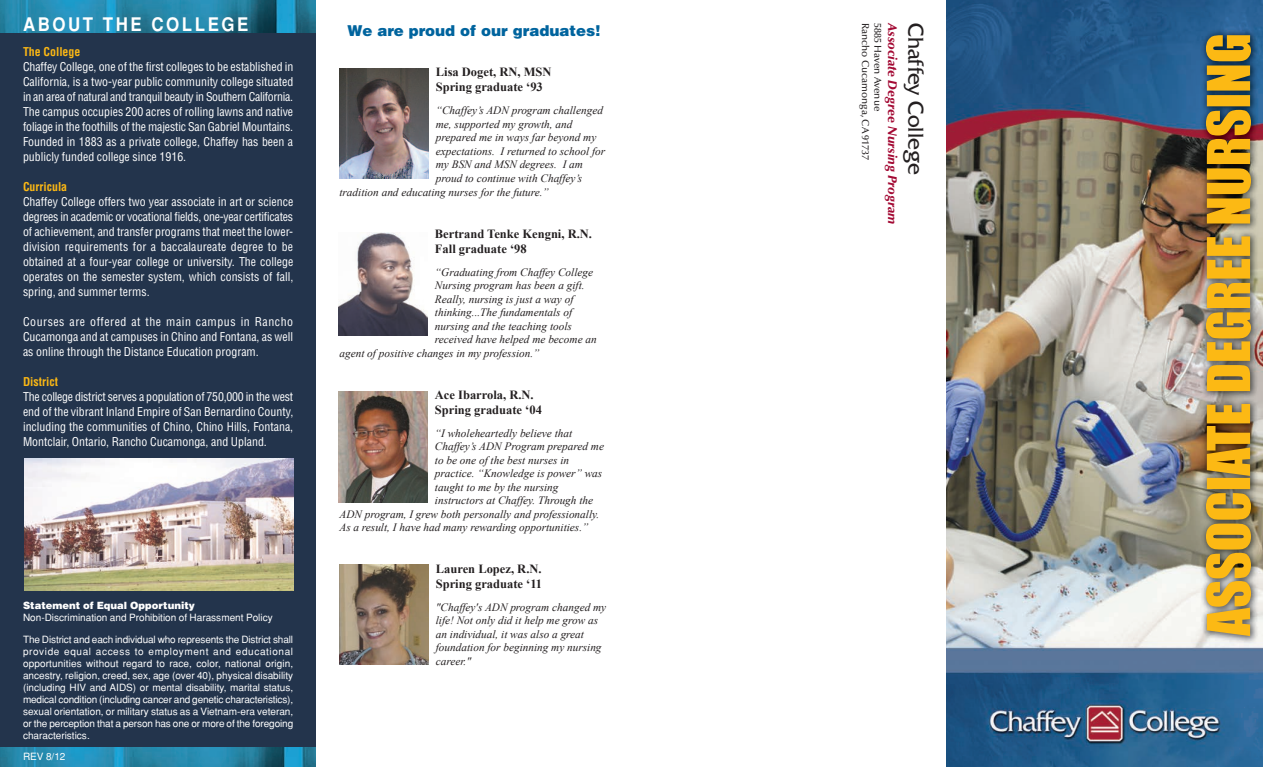
<style>
.page{position:relative;width:1263px;height:767px;background:#fff}
.page>*{position:absolute;margin:0;border:0;box-sizing:border-box;transform-origin:0 0}
.t1{font:22.5px "Friz Quadrata";color:#231f20}
.t2{font:700 18.75px "Helvetica";letter-spacing:.15em;color:#fff;scale:.9 1}
.t3{font:900 15px "Helvetica";color:#00649e}
.t4{font:700 12.5px/15px "Times New Roman";color:#231f20}
.t5{font:italic 900 12.5px "Optima";color:#a30a34}
.t6{font:condensed 11.88px/15px "Helvetica";color:#fff;text-align:justify}
.t7{font:700 condensed 11.88px "Helvetica";color:#fcb814}
.t8{font:italic 11.25px/13.5px "Times New Roman";color:#231f20}
.t9{font:10px/12px "Helvetica";letter-spacing:-.01em;color:#fff}
.t10{font:500 10px "Optima";color:#231f20}
.t11{font:900 10px "Helvetica";color:#fff}
</style>
<div class="page">
<div style="left:0;top:32px;width:316px;height:735px;background:#23344c"></div>
<img style="left:0;top:0;width:316px;height:32px">
<img style="left:0;top:748px;width:316px;height:19px">
<img style="left:946px;top:0;width:316px;height:767px">
<img style="left:1205px;top:404px;width:45px;height:232px">
<img style="left:24px;top:459px;width:269px;height:131px">
<img style="left:339px;top:69px;width:89px;height:110px">
<img style="left:338px;top:233px;width:89px;height:102px">
<img style="left:338px;top:391px;width:89px;height:111px">
<img style="left:339px;top:565px;width:89px;height:99px">
<h2 class="t2" style="left:23px;top:13px;width:252px">ABOUT THE COLLEGE</h2>
<p class="t7" style="left:23px;top:44px;width:59px">The College</p>
<p class="t6" style="left:23px;top:58px;width:272px">Chaffey College, one of the first colleges to be established in California, is a two-year public community college situated in an area of natural and tranquil beauty in Southern California.<br>The campus occupies 200 acres of rolling lawns and native foliage in the foothills of the majestic San Gabriel Mountains.<br>Founded in 1883 as a private college, Chaffey has been a publicly funded college since 1916.</p>
<p class="t7" style="left:23px;top:179px;width:46px">Curricula</p>
<p class="t6" style="left:23px;top:193px;width:272px">Chaffey College offers two year associate in art or science degrees in academic or vocational fields, one-year certificates of achievement, and transfer programs that meet the lower&shy;division requirements for a baccalaureate degree to be obtained at a four-year college or university. The college operates on the semester system, which consists of fall, spring, and summer terms.</p>
<p class="t6" style="left:23px;top:313px;width:271px">Courses are offered at the main campus in Rancho Cucamonga and at campuses in Chino and Fontana, as well as online through the Distance Education program.</p>
<p class="t7" style="left:23px;top:374px;width:36px">District</p>
<p class="t6" style="left:23px;top:388px;width:272px">The college district serves a population of 750,000 in the west end of the vibrant Inland Empire of San Bernardino County, including the communities of Chino, Chino Hills, Fontana, Montclair, Ontario, Rancho Cucamonga, and Upland.</p>
<p class="t11" style="left:23px;top:599px;width:173px">Statement of Equal Opportunity</p>
<p class="t9" style="left:23px;top:607px;width:271px;line-height:21.2px">Non-Discrimination and Prohibition of Harassment Policy<br>The District and each individual who represents the District shall</p>
<p class="t9" style="left:23px;top:645px;width:272px;text-align:justify">provide equal access to employment and educational opportunities without regard to race, color, national origin, ancestry, religion, creed, sex, age (over 40), physical disability (including HIV and AIDS) or mental disability, marital status, medical condition (including cancer and genetic characteristics), sexual orientation, or military status as a Vietnam-era veteran, or the perception that a person has one or more of the foregoing characteristics.</p>
<p class="t9" style="left:23px;top:750px;width:44px">REV 8/12</p>
<p class="t3" style="left:347px;top:21px;width:254px">We are proud of our graduates!</p>
<p class="t4" style="left:436px;top:64px;width:117px">Lisa Doget, RN, MSN<br>Spring graduate ‘93</p>
<p class="t8" style="left:436px;top:103px;width:168px">“Chaffey’s ADN program challenged</p>
<p class="t8" style="left:436px;top:117px;width:138px">me, supported my growth, and</p>
<p class="t8" style="left:436px;top:130px;width:162px">prepared me in ways far beyond my</p>
<p class="t8" style="left:436px;top:144px;width:171px">expectations. I returned to school for</p>
<p class="t8" style="left:436px;top:157px;width:149px">my BSN and MSN degrees. I am</p>
<p class="t8" style="left:436px;top:171px;width:148px">proud to continue with Chaffey’s</p>
<p class="t8" style="left:339px;top:185px;width:211px">tradition and educating nurses for the future.”</p>
<p class="t4" style="left:435px;top:225px;width:158px">Bertrand Tenke Kengni, R.N.<br>Fall graduate ‘98</p>
<p class="t8" style="left:435px;top:265px;width:160px">“Graduating from Chaffey College</p>
<p class="t8" style="left:435px;top:278px;width:151px">Nursing program has been a gift.</p>
<p class="t8" style="left:435px;top:292px;width:140px">Really, nursing is just a way of</p>
<p class="t8" style="left:435px;top:305px;width:139px">thinking...The fundamentals of</p>
<p class="t8" style="left:435px;top:319px;width:138px">nursing and the teaching tools</p>
<p class="t8" style="left:435px;top:332px;width:163px">received have helped me become an</p>
<p class="t8" style="left:339px;top:347px;width:201px">agent of positive changes in my profession.”</p>
<p class="t4" style="left:435px;top:387px;width:108px">Ace Ibarrola, R.N.<br>Spring graduate ‘04</p>
<p class="t8" style="left:435px;top:426px;width:139px">“I wholeheartedly believe that</p>
<p class="t8" style="left:435px;top:439px;width:170px">Chaffey’s ADN Program prepared me</p>
<p class="t8" style="left:435px;top:453px;width:136px">to be one of the best nurses in</p>
<p class="t8" style="left:435px;top:466px;width:169px">practice. “Knowledge is power” was</p>
<p class="t8" style="left:435px;top:480px;width:125px">taught to me by the nursing</p>
<p class="t8" style="left:435px;top:493px;width:160px">instructors at Chaffey. Through the</p>
<p class="t8" style="left:339px;top:507px;width:261px">ADN program, I grew both personally and professionally.</p>
<p class="t8" style="left:339px;top:520px;width:250px">As a result, I have had many rewarding opportunities.”</p>
<p class="t4" style="left:436px;top:561px;width:108px">Lauren Lopez, R.N.<br>Spring graduate ‘11</p>
<p class="t8" style="left:436px;top:600px;width:172px">"Chaffey's ADN program changed my life! Not only did it help me grow as an individual, it was also a great foundation for beginning my nursing career."</p>
<p class="t10" style="left:870px;top:23px;width:139px;rotate:90deg">Rancho Cucamonga, CA 91737</p>
<p class="t10" style="left:883px;top:23px;width:90px;rotate:90deg">5885 Haven Avenue</p>
<p class="t5" style="left:899px;top:23px;width:202px;rotate:90deg">Associate Degree Nursing Program</p>
<h1 class="t1" style="left:928px;top:23px;width:153px;rotate:90deg">Chaffey College</h1>
</div>
